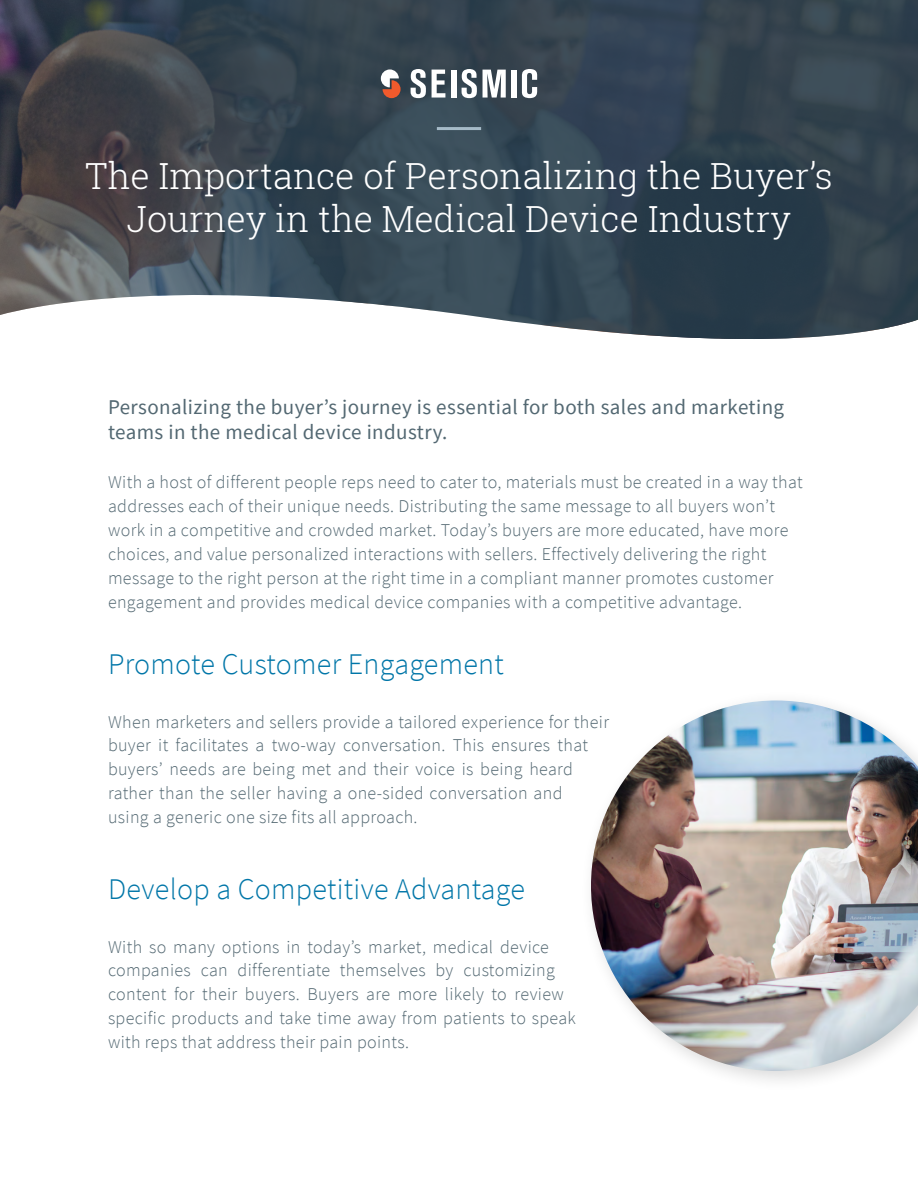
<style>
.page{position:relative;width:918px;height:1188px;background:#fff}
.page>*{position:absolute;margin:0;border:0;box-sizing:border-box;transform-origin:0 0}
.t1{font:300 36px/43.2px "Roboto Slab";color:#fff;text-align:center}
.t2{font:300 30px "Source Sans Pro";letter-spacing:.01em;color:#0076a8}
.t3{font:21px/25.2px "Source Sans Pro";letter-spacing:.02em;color:#536872}
.t4{font:300 18px/24px "Source Sans Pro";letter-spacing:.02em;color:#536872}
</style>
<div class="page">
<svg style="left:0;top:0;width:918px;height:339px;background:#45515c"></svg>
<svg style="left:411px;top:69px;width:15px;height:29px"></svg>
<svg style="left:432px;top:70px;width:13px;height:28px"></svg>
<div style="left:451px;top:70px;width:5px;height:28px;background:#fff"></div>
<svg style="left:462px;top:69px;width:15px;height:29px"></svg>
<svg style="left:483px;top:70px;width:23px;height:28px"></svg>
<div style="left:511px;top:70px;width:5px;height:28px;background:#fff"></div>
<svg style="left:522px;top:69px;width:15px;height:29px"></svg>
<svg style="left:381px;top:69px;width:20px;height:29px"></svg>
<hr style="left:437px;top:127px;width:44px;height:3px;background:#a6bbc8">
<img style="left:591px;top:700px;width:327px;height:371px">
<h1 class="t1" style="left:85px;top:154px;width:749px">The Importance of Personalizing the Buyer’s<br>Journey in the Medical Device Industry</h1>
<p class="t3" style="left:108px;top:394px;width:678px">Personalizing the buyer’s journey is essential for both sales and marketing teams in the medical device industry.</p>
<p class="t4" style="left:108px;top:470px;width:696px">With a host of different people reps need to cater to, materials must be created in a way that addresses each of their unique needs. Distributing the same message to all buyers won’t work in a competitive and crowded market. Today’s buyers are more educated, have more choices, and value personalized interactions with sellers. Effectively delivering the right message to the right person at the right time in a compliant manner promotes customer engagement and provides medical device companies with a competitive advantage.</p>
<h2 class="t2" style="left:108px;top:645px;width:397px">Promote Customer Engagement</h2>
<p class="t4" style="left:108px;top:710px;width:503px">When marketers and sellers provide a tailored experience for their buyer it facilitates a two-way conversation. This ensures that buyers’ needs are being met and their voice is being heard rather than the seller having a one-sided conversation and<br>using a generic one size fits all approach.</p>
<h2 class="t2" style="left:108px;top:870px;width:418px">Develop a Competitive Advantage</h2>
<p class="t4" style="left:108px;top:935px;width:469px">With so many options in today’s market, medical device companies can differentiate themselves by customizing content for their buyers. Buyers are more likely to review specific products and take time away from patients to speak with reps that address their pain points.</p>
</div>
